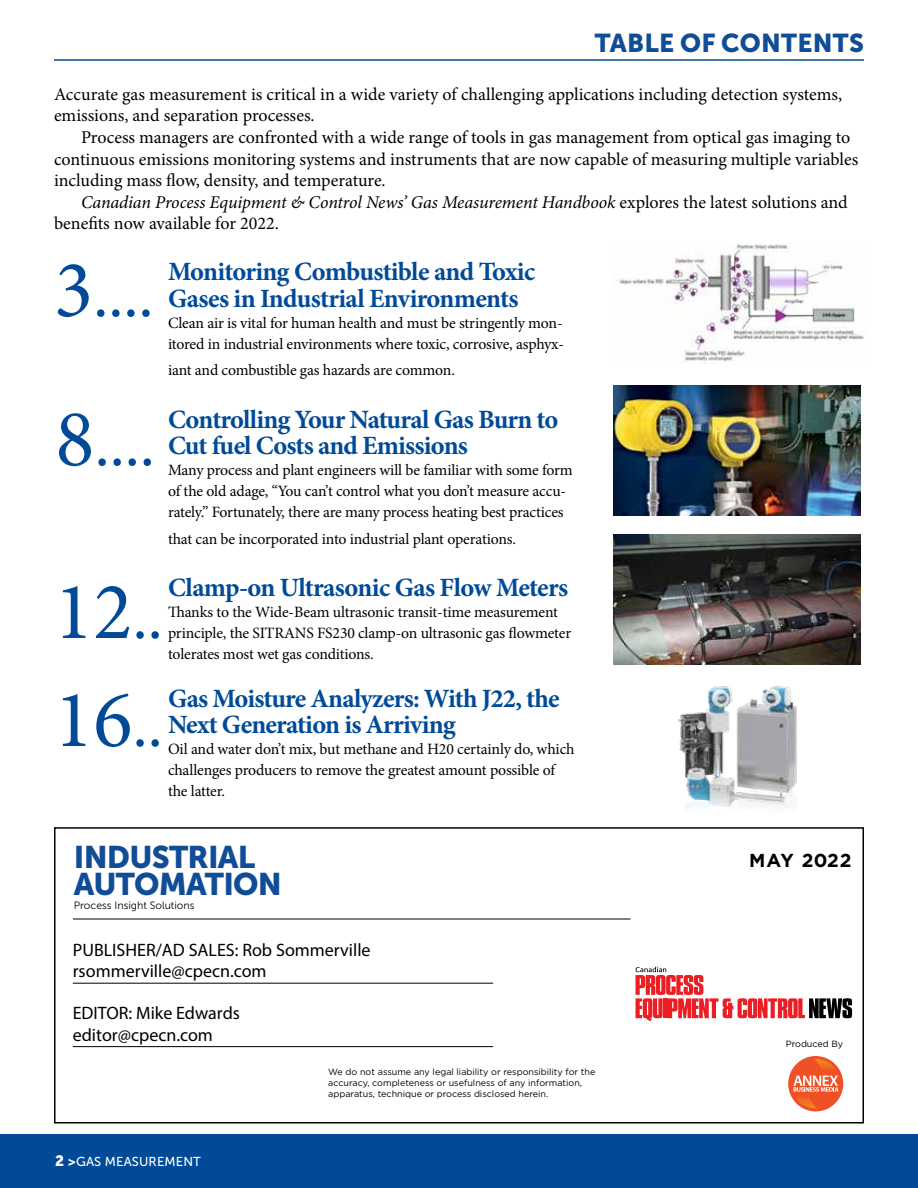
<style>
.page{position:relative;width:918px;height:1188px;background:#fff}
.page>*{position:absolute;margin:0;border:0;box-sizing:border-box;transform-origin:0 0}
.t1{font:81.9px/108px "Minion Pro";color:#004a98}
.t2{font:66px "Minion Pro";color:#004a98}
.t3{font:31.05px/27px "Museo Sans 900";letter-spacing:-.025em;color:#114d97}
.t4{font:700 26.4px/26.4px "Minion Pro";letter-spacing:-.03em;color:#004a98}
.t5{font:25.65px "Museo Sans 900";letter-spacing:.01em;color:#114d97}
.t6{font:700 18.75px "Gotham";letter-spacing:.02em;color:#000}
.t7{font:18px/21.6px "Minion Pro";letter-spacing:-.005em;color:#000}
.t8{font:italic 18px/21.6px "Minion Pro";letter-spacing:-.01em;color:#000}
.t9{font:18px/21.6px "Myriad Pro";color:#000}
.t10{font:15.75px/21px "Minion Pro";letter-spacing:-.015em;color:#000}
.t11{font:12.9px "Museo Sans 500";letter-spacing:.01em;color:#fff}
.t12{font:10.65px "Museo Sans 300";color:#000}
.t13{font:9px/10.8px "Gotham";color:#000}
.s1{font-style:normal}
.s2{font-size:81.9px}
.s3{font-size:66px}
.s4{font-family:"Museo Sans 900";font-size:15px}
.s5{font-family:"Museo Sans 900"}
</style>
<div class="page">
<div style="left:0;top:1134px;width:918px;height:54px;background:#004a98"></div>
<hr style="left:54px;top:59px;width:810px;height:2px;background:#004a97">
<img style="left:613px;top:386px;width:248px;height:129px">
<img style="left:613px;top:534px;width:248px;height:130px">
<img style="left:678px;top:686px;width:119px;height:123px">
<div style="left:54px;top:827px;width:810px;height:297px;border:2px solid #000"></div>
<hr style="left:73px;top:983px;width:420px;height:1px;background:#000">
<hr style="left:73px;top:1046px;width:420px;height:1px;background:#000">
<hr style="left:73px;top:919px;width:557px;height:1px;background:#000">
<div style="left:788px;top:1056px;width:55px;height:55px;background:#f05025;border-radius:50%"></div>
<svg style="left:793px;top:1059px;width:46px;height:50px"></svg>
<img style="left:618px;top:244px;width:246px;height:120px">
<svg style="left:636px;top:967px;width:216px;height:54px"></svg>
<h3 class="t5" style="left:595px;top:28px;width:271px">TABLE OF CONTENTS</h3>
<p class="t7" style="left:54px;top:83px;width:790px">Accurate gas measurement is critical in a wide variety of challenging applications including detection systems, emissions, and separation processes.</p>
<p class="t7" style="left:54px;top:127px;width:806px;text-indent:27px">Process managers are confronted with a wide range of tools in gas management from optical gas imaging to continuous emissions monitoring systems and instruments that are now capable of measuring multiple variables including mass flow, density, and temperature.</p>
<p class="t8" style="left:54px;top:191px;width:795px;text-indent:27px">Canadian Process Equipment &amp; Control News’ Gas Measurement Handbook <span class="s1">explores the latest solutions and benefits now available for 2022.</span></p>
<h2 class="t2" style="left:54px;top:251px;width:101px"><span class="s2">3</span>....</h2>
<h2 class="t2" style="left:55px;top:400px;width:101px"><span class="s2">8</span>....</h2>
<h1 class="t1" style="left:54px;top:558px;width:110px">12<span class="s3">..<br></span>16<span class="s3">..</span></h1>
<h3 class="t4" style="left:168px;top:258px;width:369px">Monitoring Combustible and Toxic<br>Gases in Industrial Environments</h3>
<p class="t10" style="left:168px;top:312px;width:398px">Clean air is vital for human health and must be stringently mon&shy;itored in industrial environments where toxic, corrosive, asphyx-</p>
<p class="t10" style="left:168px;top:360px;width:288px">iant and combustible gas hazards are common.</p>
<h3 class="t4" style="left:168px;top:406px;width:392px">Controlling Your Natural Gas Burn to<br>Cut fuel Costs and Emissions</h3>
<p class="t10" style="left:168px;top:460px;width:406px">Many process and plant engineers will be familiar with some form of the old adage, “You can’t control what you don’t measure accu&shy;rately.” Fortunately, there are many process heating best practices</p>
<p class="t10" style="left:168px;top:528px;width:349px">that can be incorporated into industrial plant operations.</p>
<h3 class="t4" style="left:168px;top:574px;width:402px">Clamp-on Ultrasonic Gas Flow Meters</h3>
<p class="t10" style="left:168px;top:602px;width:405px">Thanks to the Wide-Beam ultrasonic transit-time measurement principle, the SITRANS FS230 clamp-on ultrasonic gas flowmeter tolerates most wet gas conditions.</p>
<h3 class="t4" style="left:168px;top:685px;width:393px">Gas Moisture Analyzers: With J22, the<br>Next Generation is Arriving</h3>
<p class="t10" style="left:168px;top:739px;width:408px">Oil and water don’t mix, but methane and H20 certainly do, which challenges producers to remove the greatest amount possible of the latter.</p>
<h3 class="t3" style="left:74px;top:844px;width:210px">INDUSTRIAL<br>AUTOMATION</h3>
<p class="t12" style="left:74px;top:899px;width:122px">Process Insight Solutions</p>
<p class="t9" style="left:73px;top:939px;width:299px">PUBLISHER/AD SALES: Rob Sommerville rsommerville@cpecn.com</p>
<p class="t9" style="left:73px;top:1002px;width:169px">EDITOR: Mike Edwards editor@cpecn.com</p>
<p class="t11" style="left:55px;top:1155px;width:147px"><span class="s4">2</span> <span class="s5">&gt;</span>GAS MEASUREMENT</p>
<p class="t13" style="left:328px;top:1066px;width:269px">We do not assume any legal liability or responsibility for the accuracy, completeness or usefulness of any information, apparatus, technique or process disclosed herein.</p>
<p class="t6" style="left:749px;top:848px;width:104px">MAY 2022</p>
<p class="t13" style="left:786px;top:1039px;width:59px">Produced By</p>
</div>
